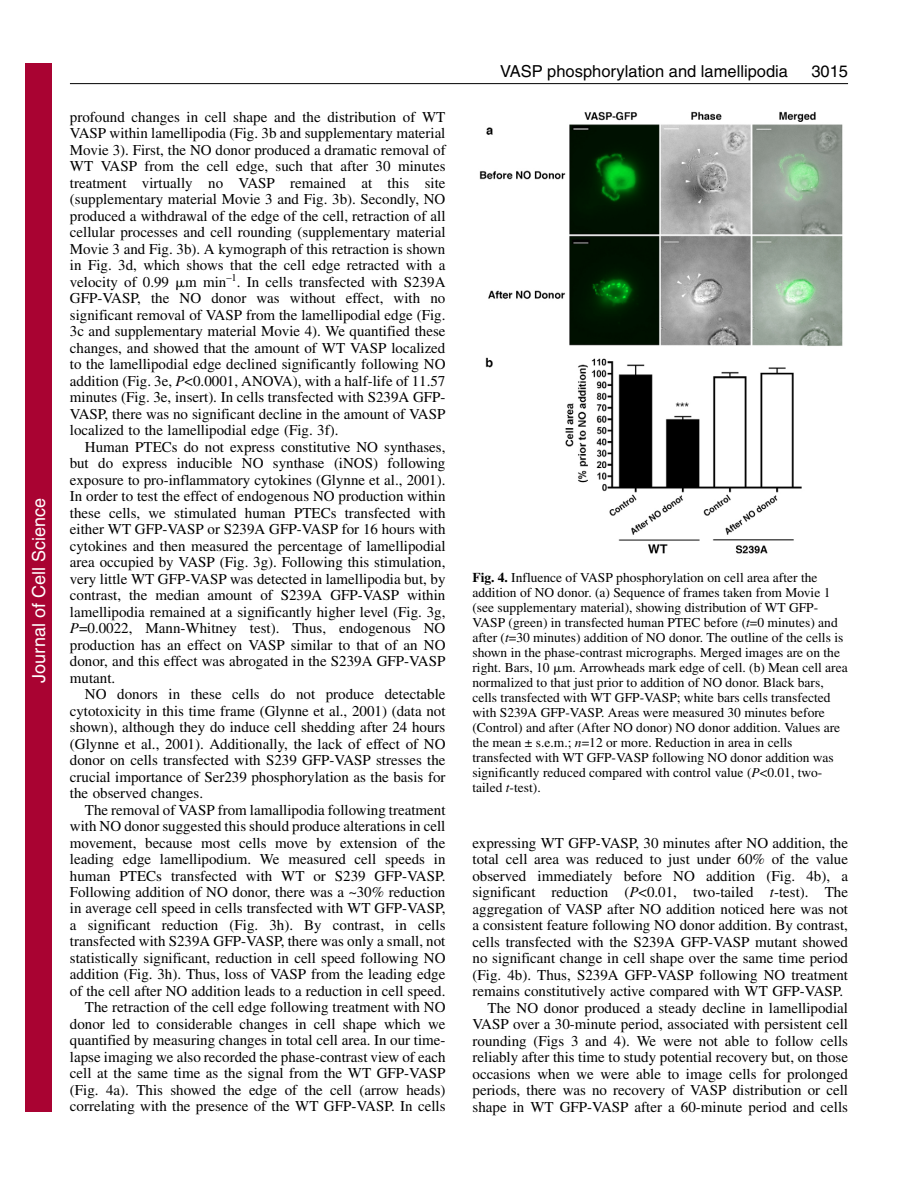
<style>
.page{position:relative;width:918px;height:1188px;background:#fff}
.page>*{position:absolute;margin:0;border:0;box-sizing:border-box;transform-origin:0 0}
.t1{font:18px "Helvetica";color:#fff}
.t2{font:16.5px "Helvetica";color:#000}
.t3{font:15px/16.5px "Times";color:#000;text-align:justify}
.t4{font:13.5px/15px "Times";color:#000}
.s1{font-family:"Mathematical Pi One"}
.s2{font-style:italic}
.s3{font-weight:700}
</style>
<div class="page">
<hr style="left:70px;top:83px;width:778px;height:1px;background:#000">
<img style="left:479px;top:111px;width:364px;height:443px">
<div style="left:26px;top:64px;width:26px;height:1048px;background:#a90332"></div>
<p class="t1" style="left:28px;top:683px;width:186px;rotate:-90deg">Journal of Cell Science</p>
<p class="t3" style="left:70px;top:110px;width:377px">profound changes in cell shape and the distribution of WT VASP within lamellipodia (Fig. 3b and supplementary material Movie 3). First, the NO donor produced a dramatic removal of WT VASP from the cell edge, such that after 30 minutes treatment virtually no VASP remained at this site (supplementary material Movie 3 and Fig. 3b). Secondly, NO produced a withdrawal of the edge of the cell, retraction of all cellular processes and cell rounding (supplementary material Movie 3 and Fig. 3b). A kymograph of this retraction is shown in Fig. 3d, which shows that the cell edge retracted with a velocity of 0.99 <span class="s1">-</span>m min<sup>–1</sup>. In cells transfected with S239A GFP-VASP, the NO donor was without effect, with no significant removal of VASP from the lamellipodial edge (Fig.<br>3c and supplementary material Movie 4). We quantified these changes, and showed that the amount of WT VASP localized to the lamellipodial edge declined significantly following NO addition (Fig. 3e, <span class="s2">P</span>&lt;0.0001, ANOVA), with a half-life of 11.57 minutes (Fig. 3e, insert). In cells transfected with S239A GFP-VASP, there was no significant decline in the amount of VASP localized to the lamellipodial edge (Fig. 3f).</p>
<p class="t3" style="left:70px;top:440px;width:377px;text-indent:15px">Human PTECs do not express constitutive NO synthases, but do express inducible NO synthase (iNOS) following exposure to pro-inflammatory cytokines (Glynne et al., 2001).<br>In order to test the effect of endogenous NO production within these cells, we stimulated human PTECs transfected with either WT GFP-VASP or S239A GFP-VASP for 16 hours with cytokines and then measured the percentage of lamellipodial area occupied by VASP (Fig. 3g). Following this stimulation, very little WT GFP-VASP was detected in lamellipodia but, by contrast, the median amount of S239A GFP-VASP within lamellipodia remained at a significantly higher level (Fig. 3g, <span class="s2">P</span>=0.0022, Mann-Whitney test). Thus, endogenous NO production has an effect on VASP similar to that of an NO donor, and this effect was abrogated in the S239A GFP-VASP mutant.</p>
<p class="t3" style="left:70px;top:687px;width:377px;text-indent:15px">NO donors in these cells do not produce detectable cytotoxicity in this time frame (Glynne et al., 2001) (data not shown), although they do induce cell shedding after 24 hours (Glynne et al., 2001). Additionally, the lack of effect of NO donor on cells transfected with S239 GFP-VASP stresses the crucial importance of Ser239 phosphorylation as the basis for the observed changes.</p>
<p class="t3" style="left:70px;top:803px;width:377px;text-align:right">The removal of VASP from lamallipodia following treatment with NO donor suggested this should produce alterations in cell movement, because most cells move by extension of the leading edge lamellipodium. We measured cell speeds in human PTECs transfected with WT or S239 GFP-VASP.<br>Following addition of NO donor, there was a ~30% reduction in average cell speed in cells transfected with WT GFP-VASP, a significant reduction (Fig. 3h). By contrast, in cells transfected with S239A GFP-VASP, there was only a small, not statistically significant, reduction in cell speed following NO addition (Fig. 3h). Thus, loss of VASP from the leading edge of the cell after NO addition leads to a reduction in cell speed.<br>The retraction of the cell edge following treatment with NO donor led to considerable changes in cell shape which we quantified by measuring changes in total cell area. In our time&shy;lapse imaging we also recorded the phase-contrast view of each cell at the same time as the signal from the WT GFP-VASP (Fig. 4a). This showed the edge of the cell (arrow heads) correlating with the presence of the WT GFP-VASP. In cells</p>
<p class="t2" style="left:500px;top:65px;width:289px">VASP phosphorylation and lamellipodia</p>
<p class="t2" style="left:811px;top:65px;width:38px">3015</p>
<p class="t4" style="left:472px;top:571px;width:377px"><span class="s3">Fig. 4.</span> Influence of VASP phosphorylation on cell area after the addition of NO donor. (a) Sequence of frames taken from Movie 1 (see supplementary material), showing distribution of WT GFP-VASP (green) in transfected human PTEC before (<span class="s2">t</span>=0 minutes) and after (<span class="s2">t</span>=30 minutes) addition of NO donor. The outline of the cells is shown in the phase-contrast micrographs. Merged images are on the right. Bars, 10 <span class="s1">-</span>m. Arrowheads mark edge of cell. (b) Mean cell area normalized to that just prior to addition of NO donor. Black bars, cells transfected with WT GFP-VASP; white bars cells transfected with S239A GFP-VASP. Areas were measured 30 minutes before (Control) and after (After NO donor) NO donor addition. Values are the mean ± s.e.m.; <span class="s2">n</span>=12 or more. Reduction in area in cells transfected with WT GFP-VASP following NO donor addition was significantly reduced compared with control value (<span class="s2">P</span>&lt;0.01, two&shy;tailed <span class="s2">t</span>-test).</p>
<p class="t3" style="left:472px;top:836px;width:377px">expressing WT GFP-VASP, 30 minutes after NO addition, the</p>
<p class="t3" style="left:472px;top:852px;width:377px">total cell area was reduced to just under 60% of the value</p>
<p class="t3" style="left:472px;top:869px;width:377px">observed immediately before NO addition (Fig. 4b), a</p>
<p class="t3" style="left:472px;top:885px;width:377px">significant reduction (<span class="s2">P</span>&lt;0.01, two-tailed <span class="s2">t</span>-test). The</p>
<p class="t3" style="left:473px;top:902px;width:377px">aggregation of VASP after NO addition noticed here was not</p>
<p class="t3" style="left:473px;top:918px;width:377px">a consistent feature following NO donor addition. By contrast,</p>
<p class="t3" style="left:473px;top:935px;width:377px">cells transfected with the S239A GFP-VASP mutant showed</p>
<p class="t3" style="left:473px;top:951px;width:377px">no significant change in cell shape over the same time period</p>
<p class="t3" style="left:473px;top:968px;width:377px">(Fig. 4b). Thus, S239A GFP-VASP following NO treatment</p>
<p class="t3" style="left:473px;top:984px;width:372px">remains constitutively active compared with WT GFP-VASP.</p>
<p class="t3" style="left:488px;top:1001px;width:362px">The NO donor produced a steady decline in lamellipodial</p>
<p class="t3" style="left:473px;top:1017px;width:377px">VASP over a 30-minute period, associated with persistent cell</p>
<p class="t3" style="left:473px;top:1034px;width:377px">rounding (Figs 3 and 4). We were not able to follow cells</p>
<p class="t3" style="left:473px;top:1050px;width:377px">reliably after this time to study potential recovery but, on those</p>
<p class="t3" style="left:473px;top:1067px;width:377px">occasions when we were able to image cells for prolonged</p>
<p class="t3" style="left:473px;top:1083px;width:377px">periods, there was no recovery of VASP distribution or cell</p>
<p class="t3" style="left:473px;top:1100px;width:377px">shape in WT GFP-VASP after a 60-minute period and cells</p>
</div>
